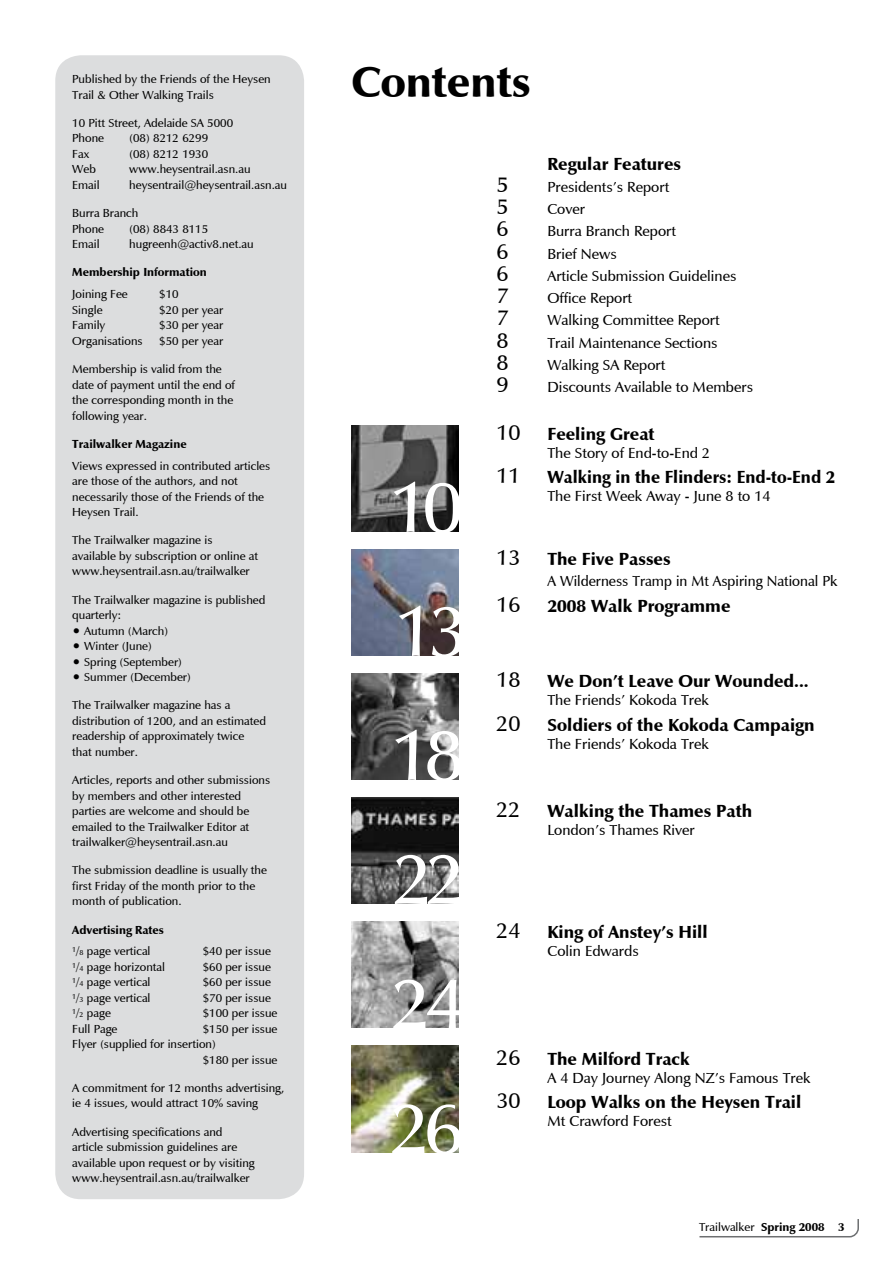
<style>
.page{position:relative;width:893px;height:1263px;background:#fff}
.page>*{position:absolute;margin:0;border:0;box-sizing:border-box;transform-origin:0 0}
.t1{font:75px/124.4px "Mg Open Cosmetica";letter-spacing:-.1em;color:#fff;text-align:justify}
.t2{font:700 45px "Mg Open Cosmetica";color:#000}
.t3{font:22.5px "Mg Open Cosmetica";color:#000}
.t4{font:700 18px "Mg Open Cosmetica";color:#000}
.t5{font:700 18px "Mg Open Cosmetica";color:#000;scale:.96 1}
.t6{font:15px "Mg Open Cosmetica";color:#000}
.t7{font:12px/15.5px "Mg Open Cosmetica";color:#000}
.t8{font:700 12px/21.8px "Mg Open Cosmetica";color:#000}
.s1{font-weight:400}
.s2{font-weight:400;font-size:7.5px}
.s3{font-size:7.5px}
.s4{font-weight:400;font-size:22.5px}
.s5{font-weight:700}
</style>
<div class="page">
<svg style="left:699px;top:1219px;width:160px;height:19px"></svg>
<div style="left:55px;top:55px;width:249px;height:1144px;background:#dcddde;border-radius:26px"></div>
<img style="left:352px;top:425px;width:106px;height:106px">
<img style="left:352px;top:549px;width:106px;height:106px">
<img style="left:352px;top:673px;width:106px;height:106px">
<img style="left:352px;top:797px;width:106px;height:106px">
<img style="left:352px;top:921px;width:106px;height:106px">
<img style="left:352px;top:1046px;width:106px;height:106px">
<p class="t7" style="left:72px;top:72px;width:200px">Published by the Friends of the Heysen<br>Trail &amp; Other Walking Trails</p>
<p class="t7" style="left:72px;top:115px;width:162px">10 Pitt Street, Adelaide SA 5000<br>Phone</p>
<p class="t7" style="left:129px;top:131px;width:80px">(08) 8212 6299</p>
<p class="t7" style="left:72px;top:146px;width:18px">Fax</p>
<p class="t7" style="left:129px;top:146px;width:80px">(08) 8212 1930</p>
<p class="t7" style="left:72px;top:162px;width:25px">Web</p>
<p class="t7" style="left:129px;top:162px;width:123px">www.heysentrail.asn.au</p>
<p class="t7" style="left:72px;top:177px;width:29px">Email</p>
<p class="t7" style="left:129px;top:177px;width:159px">heysentrail@heysentrail.asn.au</p>
<p class="t7" style="left:72px;top:206px;width:68px">Burra Branch<br>Phone</p>
<p class="t7" style="left:129px;top:221px;width:80px">(08) 8843 8115</p>
<p class="t7" style="left:72px;top:237px;width:29px">Email</p>
<p class="t7" style="left:129px;top:237px;width:126px">hugreenh@activ8.net.au</p>
<p class="t8" style="left:72px;top:262px;width:136px">Membership Information</p>
<p class="t7" style="left:72px;top:287px;width:57px">Joining Fee</p>
<p class="t7" style="left:159px;top:287px;width:21px">$10</p>
<p class="t7" style="left:72px;top:302px;width:32px">Single</p>
<p class="t7" style="left:159px;top:302px;width:65px">$20 per year</p>
<p class="t7" style="left:72px;top:318px;width:35px">Family</p>
<p class="t7" style="left:159px;top:318px;width:65px">$30 per year</p>
<p class="t7" style="left:72px;top:333px;width:72px">Organisations</p>
<p class="t7" style="left:159px;top:333px;width:65px">$50 per year</p>
<p class="t7" style="left:72px;top:361px;width:164px">Membership is valid from the date of payment until the end of the corresponding month in the following year.</p>
<p class="t8" style="left:72px;top:433px;width:116px">Trailwalker Magazine</p>
<p class="t7" style="left:72px;top:458px;width:200px">Views expressed in contributed articles are those of the authors, and not necessarily those of the Friends of the<br>Heysen Trail.</p>
<p class="t7" style="left:72px;top:533px;width:187px">The Trailwalker magazine is available by subscription or online at www.heysentrail.asn.au/trailwalker</p>
<p class="t7" style="left:72px;top:592px;width:195px">The Trailwalker magazine is published quarterly:</p>
<p class="t7" style="left:72px;top:623px;width:97px">• Autumn (March)</p>
<p class="t7" style="left:72px;top:638px;width:81px">• Winter (June)</p>
<p class="t7" style="left:72px;top:654px;width:111px">• Spring (September)</p>
<p class="t7" style="left:72px;top:669px;width:120px">• Summer (December)</p>
<p class="t7" style="left:72px;top:698px;width:195px">The Trailwalker magazine has a distribution of 1200, and an estimated readership of approximately twice that number.</p>
<p class="t7" style="left:72px;top:772px;width:199px">Articles, reports and other submissions by members and other interested parties are welcome and should be emailed to the Trailwalker Editor at trailwalker@heysentrail.asn.au</p>
<p class="t7" style="left:72px;top:863px;width:196px">The submission deadline is usually the first Friday of the month prior to the month of publication.</p>
<p class="t8" style="left:72px;top:919px;width:93px">Advertising Rates<br><sup>1</sup><span class="s1">/</span><span class="s2">8</span> <span class="s1">page vertical</span></p>
<p class="t7" style="left:203px;top:944px;width:70px">$40 per issue</p>
<p class="t7" style="left:72px;top:959px;width:94px"><sup>1</sup>/<span class="s3">4</span> page horizontal</p>
<p class="t7" style="left:203px;top:959px;width:70px">$60 per issue</p>
<p class="t7" style="left:72px;top:975px;width:80px"><sup>1</sup>/<span class="s3">4</span> page vertical</p>
<p class="t7" style="left:203px;top:975px;width:70px">$60 per issue</p>
<p class="t7" style="left:72px;top:990px;width:80px"><sup>1</sup>/<span class="s3">3</span> page vertical</p>
<p class="t7" style="left:203px;top:990px;width:70px">$70 per issue</p>
<p class="t7" style="left:72px;top:1006px;width:40px"><sup>1</sup>/<span class="s3">2</span> page</p>
<p class="t7" style="left:203px;top:1006px;width:76px">$100 per issue</p>
<p class="t7" style="left:72px;top:1021px;width:47px">Full Page</p>
<p class="t7" style="left:203px;top:1021px;width:76px">$150 per issue</p>
<p class="t7" style="left:72px;top:1037px;width:145px">Flyer (supplied for insertion)</p>
<p class="t7" style="left:203px;top:1052px;width:76px">$180 per issue</p>
<p class="t7" style="left:72px;top:1080px;width:214px">A commitment for 12 months advertising, ie 4 issues, would attract 10% saving</p>
<p class="t7" style="left:72px;top:1124px;width:184px">Advertising specifications and article submission guidelines are available upon request or by visiting www.heysentrail.asn.au/trailwalker</p>
<h2 class="t2" style="left:351px;top:55px;width:181px">Contents</h2>
<h3 class="t4" style="left:547px;top:153px;width:135px">Regular Features</h3>
<h1 class="t1" style="left:390px;top:446px;width:80px">10<br>13<br>18<br>22<br>24<br>26</h1>
<h3 class="t3" style="left:496px;top:171px;width:14px">5</h3>
<p class="t6" style="left:547px;top:178px;width:123px">Presidents’s Report</p>
<h3 class="t3" style="left:496px;top:194px;width:14px">5</h3>
<p class="t6" style="left:547px;top:200px;width:39px">Cover</p>
<h3 class="t3" style="left:496px;top:216px;width:14px">6</h3>
<p class="t6" style="left:547px;top:223px;width:130px">Burra Branch Report</p>
<h3 class="t3" style="left:496px;top:238px;width:14px">6</h3>
<p class="t6" style="left:547px;top:245px;width:71px">Brief News</p>
<h3 class="t3" style="left:496px;top:260px;width:14px">6</h3>
<p class="t6" style="left:547px;top:267px;width:190px">Article Submission Guidelines</p>
<h3 class="t3" style="left:496px;top:283px;width:14px">7</h3>
<p class="t6" style="left:547px;top:289px;width:86px">Office Report</p>
<h3 class="t3" style="left:496px;top:305px;width:14px">7</h3>
<p class="t6" style="left:547px;top:312px;width:174px">Walking Committee Report</p>
<h3 class="t3" style="left:496px;top:327px;width:14px">8</h3>
<p class="t6" style="left:547px;top:334px;width:172px">Trail Maintenance Sections</p>
<h3 class="t3" style="left:496px;top:349px;width:14px">8</h3>
<p class="t6" style="left:547px;top:356px;width:119px">Walking SA Report</p>
<h3 class="t3" style="left:496px;top:372px;width:14px">9</h3>
<p class="t6" style="left:547px;top:378px;width:207px">Discounts Available to Members</p>
<h3 class="t3" style="left:496px;top:419px;width:26px">10</h3>
<h3 class="t4" style="left:547px;top:423px;width:109px">Feeling Great</h3>
<p class="t6" style="left:547px;top:444px;width:164px">The Story of End-to-End 2</p>
<h3 class="t5" style="left:496px;top:466px;width:354px"><span class="s4">11</span> Walking in the Flinders: End-to-End 2</h3>
<p class="t6" style="left:547px;top:487px;width:225px">The First Week Away - June 8 to 14</p>
<h3 class="t3" style="left:496px;top:545px;width:26px">13</h3>
<h3 class="t4" style="left:547px;top:549px;width:125px">The Five Passes</h3>
<p class="t6" style="left:547px;top:573px;width:291px">A Wilderness Tramp in Mt Aspiring National Pk</p>
<h3 class="t3" style="left:496px;top:591px;width:26px">16</h3>
<h3 class="t4" style="left:547px;top:595px;width:185px">2008 Walk Programme</h3>
<h3 class="t3" style="left:496px;top:667px;width:26px">18</h3>
<h3 class="t4" style="left:547px;top:671px;width:263px">We Don’t Leave Our Wounded...</h3>
<p class="t6" style="left:547px;top:692px;width:163px">The Friends’ Kokoda Trek</p>
<h3 class="t3" style="left:496px;top:710px;width:26px">20</h3>
<h3 class="t4" style="left:547px;top:714px;width:269px">Soldiers of the Kokoda Campaign</h3>
<p class="t6" style="left:547px;top:735px;width:163px">The Friends’ Kokoda Trek</p>
<h3 class="t3" style="left:496px;top:797px;width:26px">22</h3>
<h3 class="t4" style="left:547px;top:800px;width:206px">Walking the Thames Path</h3>
<p class="t6" style="left:547px;top:821px;width:149px">London’s Thames River</p>
<h3 class="t3" style="left:496px;top:918px;width:26px">24</h3>
<h3 class="t4" style="left:547px;top:922px;width:162px">King of Anstey’s Hill</h3>
<p class="t6" style="left:547px;top:943px;width:93px">Colin Edwards</p>
<h3 class="t3" style="left:496px;top:1044px;width:26px">26</h3>
<h3 class="t4" style="left:547px;top:1048px;width:144px">The Milford Track</h3>
<p class="t6" style="left:547px;top:1069px;width:265px">A 4 Day Journey Along NZ’s Famous Trek</p>
<h3 class="t3" style="left:496px;top:1087px;width:26px">30</h3>
<h3 class="t4" style="left:547px;top:1091px;width:255px">Loop Walks on the Heysen Trail</h3>
<p class="t6" style="left:547px;top:1112px;width:126px">Mt Crawford Forest</p>
<p class="t7" style="left:699px;top:1220px;width:147px">Trailwalker <span class="s5">Spring 2008 3</span></p>
</div>
